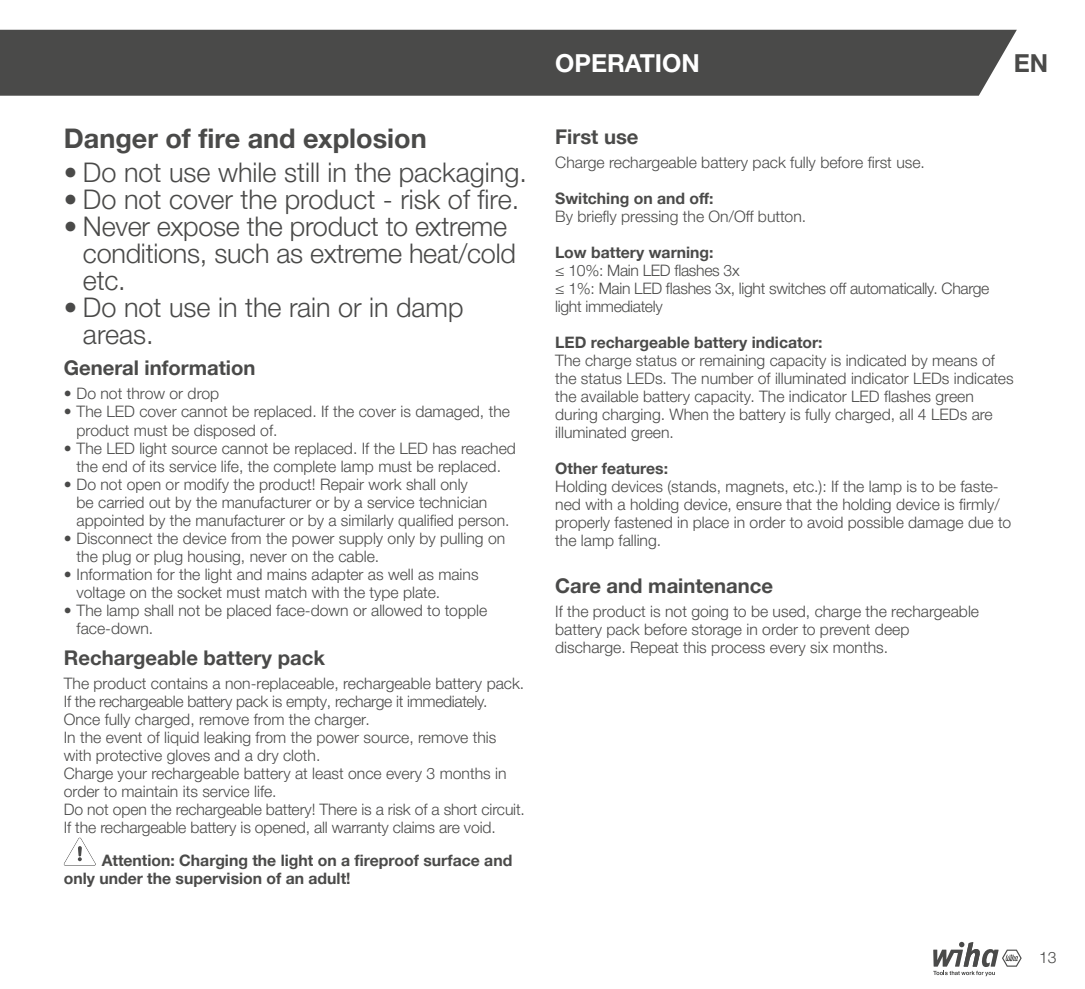
<style>
.page{position:relative;width:1085px;height:989px;background:#fff}
.page>*{position:absolute;margin:0;border:0;box-sizing:border-box;transform-origin:0 0}
.t1{font:300 27px/27px "Helvetica Neue LTW1 G";color:#4a4a49}
.t2{font:700 27px "Helvetica Neue LTW1 G";color:#4a4a49}
.t3{font:700 24.75px "Helvetica Neue LTW1 G";color:#fff}
.t4{font:700 24.75px "Helvetica Neue LTW1 G";color:#4a4a49}
.t5{font:700 20.25px "Helvetica Neue LTW1 G";color:#4a4a49}
.t6{font:300 15.75px/18px "Helvetica Neue LTW1 G";color:#4a4a49}
.t7{font:700 15.75px/18px "Helvetica Neue LTW1 G";color:#4a4a49}
.t8{font:300 15.75px/18px "Helvetica Neue LTW1 G";letter-spacing:-.02em;color:#4a4a49}
</style>
<div class="page">
<div style="left:1px;top:30px;width:1015px;height:66px;background:#4a4a49"></div>
<hr style="left:0;top:30px;width:1px;height:66px;background:#4a4a49">
<svg style="left:933px;top:941px;width:88px;height:35px"></svg>
<svg style="left:64px;top:837px;width:32px;height:28px"></svg>
<h1 class="t2" style="left:64px;top:122px;width:364px">Danger of fire and explosion</h1>
<h1 class="t1" style="left:64px;top:159px;width:464px">• Do not use while still in the packaging.</h1>
<h1 class="t1" style="left:64px;top:186px;width:457px">• Do not cover the product - risk of fire.</h1>
<h1 class="t1" style="left:83px;top:213px;width:434px;text-indent:-19px">• Never expose the product to extreme conditions, such as extreme heat/cold etc.</h1>
<h1 class="t1" style="left:83px;top:294px;width:382px;text-indent:-19px">• Do not use in the rain or in damp areas.</h1>
<p class="t5" style="left:64px;top:355px;width:193px">General information</p>
<p class="t6" style="left:64px;top:385px;width:157px">• Do not throw or drop</p>
<p class="t6" style="left:77px;top:403px;width:435px;text-indent:-13px">• The LED cover cannot be replaced. If the cover is damaged, the product must be disposed of.</p>
<p class="t6" style="left:64px;top:439px;width:453px;text-align:center">• The LED light source cannot be replaced. If the LED has reached the end of its service life, the complete lamp must be replaced.</p>
<p class="t6" style="left:77px;top:475px;width:434px;text-indent:-13px">• Do not open or modify the product! Repair work shall only<br>be carried out by the manufacturer or by a service technician appointed by the manufacturer or by a similarly qualified person.</p>
<p class="t6" style="left:77px;top:529px;width:430px;text-indent:-13px">• Disconnect the device from the power supply only by pulling on the plug or plug housing, never on the cable.</p>
<p class="t6" style="left:77px;top:565px;width:403px;text-indent:-13px">• Information for the light and mains adapter as well as mains voltage on the socket must match with the type plate.</p>
<p class="t6" style="left:77px;top:601px;width:412px;text-indent:-13px">• The lamp shall not be placed face-down or allowed to topple face-down.</p>
<p class="t5" style="left:64px;top:645px;width:263px">Rechargeable battery pack</p>
<p class="t6" style="left:64px;top:674px;width:462px">The product contains a non-replaceable, rechargeable battery pack.<br>If the rechargeable battery pack is empty, recharge it immediately.<br>Once fully charged, remove from the charger.<br>In the event of liquid leaking from the power source, remove this with protective gloves and a dry cloth.<br>Charge your rechargeable battery at least once every 3 months in order to maintain its service life.<br>Do not open the rechargeable battery! There is a risk of a short circuit.<br>If the rechargeable battery is opened, all warranty claims are void.</p>
<p class="t7" style="left:64px;top:851px;width:450px;text-indent:38px">Attention: Charging the light on a fireproof surface and only under the supervision of an adult!</p>
<h2 class="t3" style="left:555px;top:47px;width:146px">OPERATION</h2>
<h2 class="t4" style="left:1013px;top:47px;width:36px">EN</h2>
<p class="t5" style="left:555px;top:124px;width:85px">First use</p>
<p class="t6" style="left:555px;top:153px;width:371px">Charge rechargeable battery pack fully before first use.</p>
<p class="t7" style="left:555px;top:189px;width:160px">Switching on and off:</p>
<p class="t6" style="left:555px;top:207px;width:252px">By briefly pressing the On/Off button.</p>
<p class="t7" style="left:555px;top:243px;width:160px">Low battery warning:</p>
<p class="t8" style="left:555px;top:261px;width:435px">≤ 10%: Main LED flashes 3x<br>≤ 1%: Main LED flashes 3x, light switches off automatically. Charge light immediately</p>
<p class="t7" style="left:555px;top:333px;width:269px">LED rechargeable battery indicator:</p>
<p class="t6" style="left:555px;top:351px;width:460px">The charge status or remaining capacity is indicated by means of the status LEDs. The number of illuminated indicator LEDs indicates the available battery capacity. The indicator LED flashes green during charging. When the battery is fully charged, all 4 LEDs are illuminated green.</p>
<p class="t7" style="left:555px;top:459px;width:114px">Other features:</p>
<p class="t6" style="left:555px;top:477px;width:457px">Holding devices (stands, magnets, etc.): If the lamp is to be faste&shy;ned with a holding device, ensure that the holding device is firmly/ properly fastened in place in order to avoid possible damage due to the lamp falling.</p>
<p class="t5" style="left:555px;top:573px;width:219px">Care and maintenance</p>
<p class="t6" style="left:555px;top:602px;width:425px">If the product is not going to be used, charge the rechargeable battery pack before storage in order to prevent deep discharge. Repeat this process every six months.</p>
<p class="t6" style="left:1039px;top:948px;width:19px">13</p>
</div>
